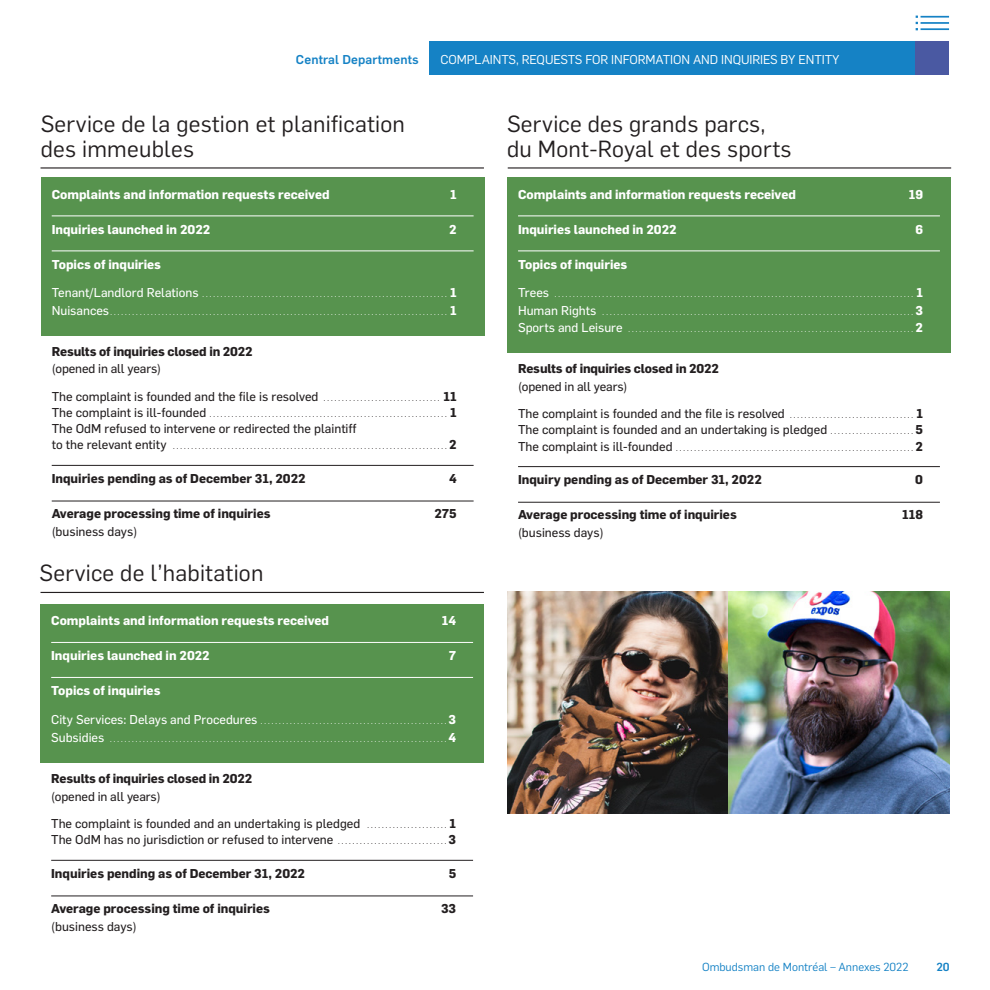
<style>
.page{position:relative;width:990px;height:990px;background:#fff}
.page>*{position:absolute;margin:0;border:0;box-sizing:border-box;transform-origin:0 0}
.t1{font:22.88px/25.2px "Flama";letter-spacing:.01em;color:#231f20}
.TEXT_Flama{font:12.62px "Flama Basic";color:#231f20}
.TEXT_Flama-2{font:700 12.62px/17.5px "Flama";color:#231f20}
.TEXT_Flama-3{font:700 12.62px "Flama";color:#fff}
.GR_Tit_Section{font:12.62px "Flama";letter-spacing:-.005em;color:#fff}
.GR_Tit_Section-2{font:500 12.62px "Flama";letter-spacing:.01em;color:#1582c5}
.t2{font:11.5px "Flama";color:#1582c5}
.t3{font:500 11.5px "Flama";color:#1582c5}
.TEXT_Flama-4{font:6.88px "Flama Basic";color:#fff}
.t4{font:6.88px "Flama Basic";color:#231f20}
.s1{font-size:12.62px}
.s2{font-family:"Flama";font-weight:700;font-size:12.62px}
.s3{font-family:"Flama Basic";font-weight:400}
.s4{font-size:6.88px}
.s5{font-family:"Flama";font-weight:700}
</style>
<div class="page">
<div style="left:429px;top:41px;width:487px;height:34px;background:#1582c5"></div>
<hr style="left:921px;top:28px;width:28px;height:2px;background:#1582c5">
<hr style="left:921px;top:22px;width:28px;height:2px;background:#1582c5">
<hr style="left:921px;top:16px;width:28px;height:2px;background:#1582c5">
<svg style="left:916px;top:16px;width:2px;height:14px"></svg>
<div style="left:915px;top:41px;width:34px;height:34px;background:#4a59a2"></div>
<div style="left:41px;top:177px;width:443px;height:159px;background:#57934e"></div>
<div style="left:507px;top:177px;width:444px;height:176px;background:#57934e"></div>
<div style="left:40px;top:604px;width:444px;height:158px;background:#57934e"></div>
<hr style="left:52px;top:216px;width:422px;height:1px;background:#fff">
<hr style="left:52px;top:251px;width:422px;height:1px;background:#fff">
<hr style="left:518px;top:216px;width:422px;height:1px;background:#fff">
<hr style="left:518px;top:251px;width:422px;height:1px;background:#fff">
<hr style="left:51px;top:642px;width:422px;height:1px;background:#fff">
<hr style="left:51px;top:677px;width:422px;height:1px;background:#fff">
<hr style="left:52px;top:465px;width:422px;height:1px;background:#231f20">
<hr style="left:52px;top:501px;width:422px;height:1px;background:#231f20">
<hr style="left:518px;top:466px;width:422px;height:1px;background:#231f20">
<hr style="left:518px;top:502px;width:422px;height:1px;background:#231f20">
<hr style="left:51px;top:860px;width:422px;height:1px;background:#231f20">
<hr style="left:51px;top:896px;width:422px;height:1px;background:#231f20">
<hr style="left:41px;top:167px;width:443px;height:2px;background:#231f20">
<hr style="left:41px;top:592px;width:443px;height:1px;background:#231f20">
<hr style="left:508px;top:167px;width:443px;height:2px;background:#231f20">
<img style="left:507px;top:592px;width:443px;height:222px">
<p class="GR_Tit_Section-2" style="left:296px;top:50px;width:124px">Central Departments</p>
<p class="GR_Tit_Section" style="left:441px;top:51px;width:401px">COMPLAINTS, REQUESTS FOR INFORMATION AND INQUIRIES BY ENTITY</p>
<h2 class="GR_Tit_Section" style="left:442px;top:60px;width:178px">L’OMBUDSMAN DE MONTRÉAL</h2>
<p class="t1" style="left:41px;top:110px;width:366px">Service de la gestion et planification des immeubles</p>
<p class="t1" style="left:507px;top:110px;width:286px">Service des grands parcs, du Mont-Royal et des sports</p>
<p class="TEXT_Flama-3" style="left:52px;top:185px;width:279px">Complaints and information requests received</p>
<p class="TEXT_Flama-3" style="left:450px;top:185px;width:8px">1</p>
<p class="TEXT_Flama-3" style="left:52px;top:220px;width:160px">Inquiries launched in 2022</p>
<p class="TEXT_Flama-3" style="left:449px;top:220px;width:9px">2</p>
<p class="TEXT_Flama-3" style="left:52px;top:255px;width:111px">Topics of inquiries</p>
<p class="TEXT_Flama-4" style="left:52px;top:290px;width:407px"><span class="s1">Tenant/Landlord Relations</span> ................................................................... <span class="s2">1</span></p>
<p class="TEXT_Flama-4" style="left:52px;top:308px;width:407px"><span class="s1">Nuisances</span>............................................................................................ <span class="s2">1</span></p>
<p class="TEXT_Flama-2" style="left:52px;top:342px;width:203px">Results of inquiries closed in 2022 <span class="s3">(opened in all years)</span></p>
<p class="TEXT_Flama" style="left:52px;top:387px;width:407px">The complaint is founded and the file is resolved <span class="s4">................................</span> <span class="s5">11</span></p>
<p class="t4" style="left:52px;top:410px;width:407px"><span class="s1">The complaint is ill-founded</span> ................................................................. <span class="s2">1</span></p>
<p class="TEXT_Flama" style="left:52px;top:420px;width:306px">The OdM refused to intervene or redirected the plaintiff</p>
<p class="t4" style="left:52px;top:442px;width:407px"><span class="s1">to the relevant entity</span> ...........................................................................<span class="s2">2</span></p>
<p class="TEXT_Flama-2" style="left:52px;top:469px;width:255px">Inquiries pending as of December 31, 2022</p>
<p class="TEXT_Flama-2" style="left:449px;top:469px;width:9px">4</p>
<p class="TEXT_Flama-2" style="left:52px;top:504px;width:220px">Average processing time of inquiries</p>
<p class="TEXT_Flama-2" style="left:434px;top:504px;width:24px">275</p>
<p class="TEXT_Flama" style="left:52px;top:522px;width:87px">(business days)</p>
<p class="t1" style="left:40px;top:559px;width:225px">Service de l’habitation</p>
<p class="TEXT_Flama-3" style="left:51px;top:612px;width:279px">Complaints and information requests received</p>
<p class="TEXT_Flama-3" style="left:442px;top:612px;width:16px">14</p>
<p class="TEXT_Flama-3" style="left:51px;top:647px;width:160px">Inquiries launched in 2022</p>
<p class="TEXT_Flama-3" style="left:449px;top:647px;width:9px">7</p>
<p class="TEXT_Flama-3" style="left:51px;top:682px;width:111px">Topics of inquiries</p>
<p class="TEXT_Flama-4" style="left:51px;top:717px;width:406px"><span class="s1">City Services: Delays and Procedures</span> ...................................................<span class="s2">3</span></p>
<p class="TEXT_Flama-4" style="left:51px;top:734px;width:407px"><span class="s1">Subsidies</span> ............................................................................................<span class="s2">4</span></p>
<p class="TEXT_Flama-2" style="left:51px;top:769px;width:203px">Results of inquiries closed in 2022 <span class="s3">(opened in all years)</span></p>
<p class="TEXT_Flama" style="left:51px;top:815px;width:407px">The complaint is founded and an undertaking is pledged <span class="s4">. . . . . . . . . . . . . . . . . . . . . .</span> <span class="s5">1</span></p>
<p class="TEXT_Flama" style="left:51px;top:831px;width:406px">The OdM has no jurisdiction or refused to intervene <span class="s4">. . . . . . . . . . . . . . . . . . . . . . . . . . . . . .</span> <span class="s5">3</span></p>
<p class="TEXT_Flama-2" style="left:51px;top:864px;width:255px">Inquiries pending as of December 31, 2022</p>
<p class="TEXT_Flama-2" style="left:449px;top:864px;width:9px">5</p>
<p class="TEXT_Flama-2" style="left:51px;top:899px;width:220px">Average processing time of inquiries</p>
<p class="TEXT_Flama-2" style="left:441px;top:899px;width:17px">33</p>
<p class="TEXT_Flama" style="left:51px;top:917px;width:87px">(business days)</p>
<p class="TEXT_Flama-3" style="left:518px;top:185px;width:279px">Complaints and information requests received</p>
<p class="TEXT_Flama-3" style="left:909px;top:185px;width:16px">19</p>
<p class="TEXT_Flama-3" style="left:518px;top:220px;width:160px">Inquiries launched in 2022</p>
<p class="TEXT_Flama-3" style="left:915px;top:220px;width:9px">6</p>
<p class="TEXT_Flama-3" style="left:518px;top:255px;width:111px">Topics of inquiries</p>
<p class="TEXT_Flama-4" style="left:518px;top:290px;width:407px"><span class="s1">Trees</span> .................................................................................................. <span class="s2">1</span></p>
<p class="TEXT_Flama-4" style="left:518px;top:308px;width:407px"><span class="s1">Human Rights</span> .....................................................................................<span class="s2">3</span></p>
<p class="TEXT_Flama-4" style="left:518px;top:325px;width:406px"><span class="s1">Sports and Leisure</span> ..............................................................................<span class="s2">2</span></p>
<p class="TEXT_Flama-2" style="left:518px;top:359px;width:203px">Results of inquiries closed in 2022 <span class="s3">(opened in all years)</span></p>
<p class="TEXT_Flama" style="left:518px;top:405px;width:407px">The complaint is founded and the file is resolved <span class="s4">..................................</span> <span class="s5">1</span></p>
<p class="TEXT_Flama" style="left:518px;top:421px;width:407px">The complaint is founded and an undertaking is pledged <span class="s4">. . . . . . . . . . . . . . . . . . . . . . .</span> <span class="s5">5</span></p>
<p class="t4" style="left:518px;top:443px;width:407px"><span class="s1">The complaint is ill-founded</span> .................................................................<span class="s2">2</span></p>
<p class="TEXT_Flama-2" style="left:518px;top:470px;width:245px">Inquiry pending as of December 31, 2022</p>
<p class="TEXT_Flama-2" style="left:915px;top:470px;width:9px">0</p>
<p class="TEXT_Flama-2" style="left:518px;top:505px;width:220px">Average processing time of inquiries</p>
<p class="TEXT_Flama-2" style="left:902px;top:505px;width:22px">118</p>
<p class="TEXT_Flama" style="left:518px;top:524px;width:87px">(business days)</p>
<h3 class="t2" style="left:702px;top:959px;width:208px">Ombudsman de Montréal – Annexes 2022</h3>
<h3 class="t3" style="left:936px;top:959px;width:15px">20</h3>
</div>
